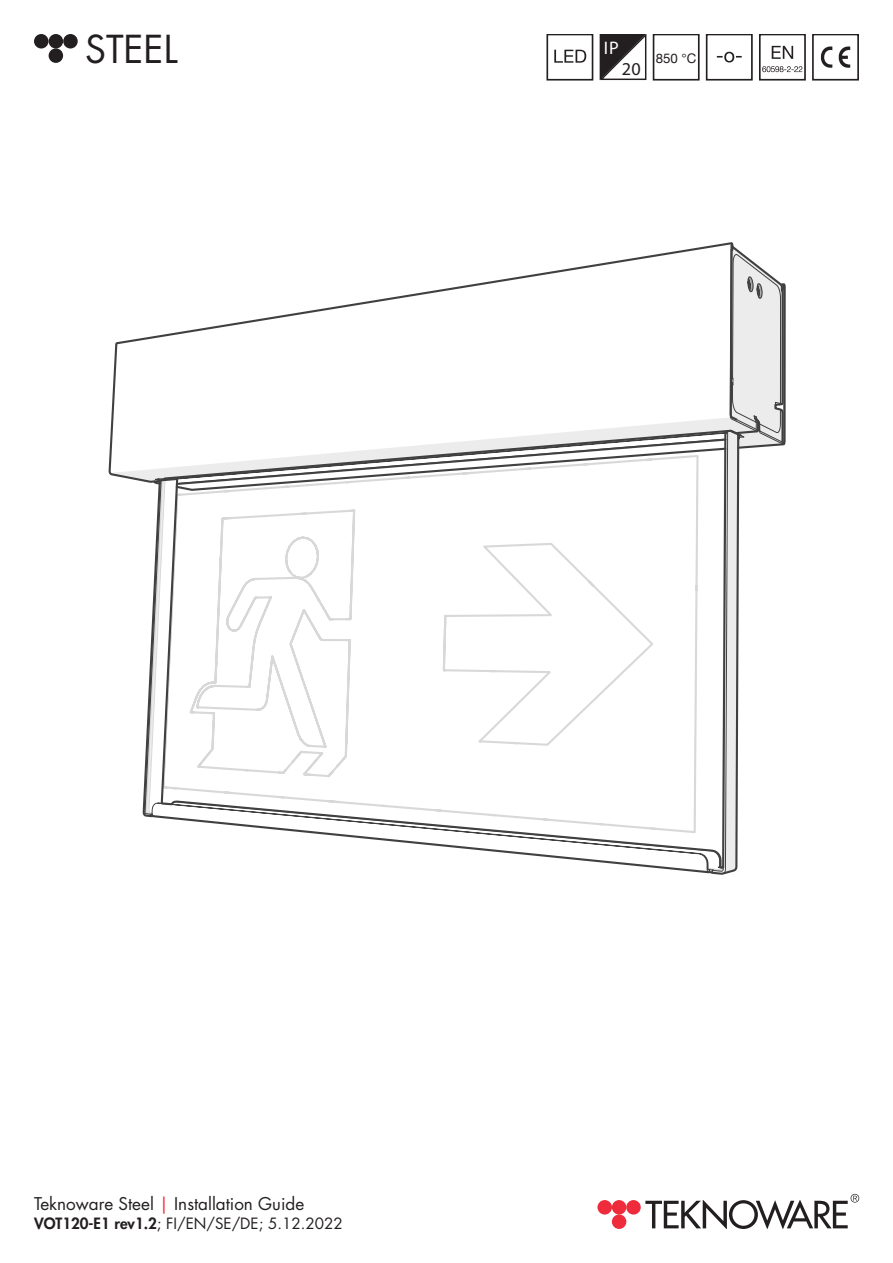
<style>
.page{position:relative;width:893px;height:1263px;background:#fff}
.page>*{position:absolute;margin:0;border:0;box-sizing:border-box;transform-origin:0 0}
.t1{font:37.5px "Futura Std";color:#231f20}
.t2{font:18.15px "Helvetica Neue";color:#fff}
.t3{font:18.15px "Helvetica Neue";color:#231f20}
.Otsikko_3{font:17.1px "Futura Std";color:#231f20}
.Otsikko_3-2{font:15.15px "Futura Std";color:#231f20}
.t4{font:13.2px "Helvetica Neue";color:#231f20}
.s1{color:#ee2c3b}
.s2{font-weight:800}
</style>
<div class="page">
<div style="left:546px;top:34px;width:47px;height:46px;border:2px solid #231f20"></div>
<svg style="left:554px;top:50px;width:32px;height:13px"></svg>
<svg style="left:600px;top:34px;width:46px;height:46px"></svg>
<div style="left:706px;top:34px;width:47px;height:46px;border:2px solid #231f20"></div>
<svg style="left:717px;top:52px;width:25px;height:10px"></svg>
<div style="left:812px;top:34px;width:47px;height:46px;border:2px solid #231f20"></div>
<svg style="left:820px;top:46px;width:30px;height:22px"></svg>
<div style="left:759px;top:34px;width:47px;height:46px;border:2px solid #231f20"></div>
<svg style="left:762px;top:66px;width:40px;height:6px"></svg>
<svg style="left:772px;top:46px;width:21px;height:13px"></svg>
<div style="left:653px;top:34px;width:47px;height:46px;border:2px solid #231f20"></div>
<div style="left:597px;top:1200px;width:15px;height:14px;background:#ee2c3b;border-radius:50%"></div>
<div style="left:612px;top:1200px;width:14px;height:14px;background:#ee2c3b;border-radius:50%"></div>
<div style="left:626px;top:1200px;width:15px;height:14px;background:#ee2c3b;border-radius:50%"></div>
<div style="left:612px;top:1214px;width:14px;height:15px;background:#ee2c3b;border-radius:50%"></div>
<svg style="left:645px;top:1194px;width:214px;height:35px"></svg>
<div style="left:34px;top:34px;width:15px;height:15px;background:#231f20;border-radius:50%"></div>
<div style="left:49px;top:34px;width:14px;height:15px;background:#231f20;border-radius:50%"></div>
<div style="left:63px;top:34px;width:15px;height:15px;background:#231f20;border-radius:50%"></div>
<div style="left:49px;top:48px;width:14px;height:15px;background:#231f20;border-radius:50%"></div>
<svg style="left:142px;top:539px;width:14px;height:279px"></svg>
<svg style="left:108px;top:242px;width:626px;height:242px"></svg>
<svg style="left:156px;top:244px;width:629px;height:631px"></svg>
<p class="t1" style="left:85px;top:25px;width:94px">STEEL</p>
<p class="t2" style="left:604px;top:36px;width:16px">IP</p>
<p class="t3" style="left:622px;top:58px;width:20px">20</p>
<p class="t4" style="left:656px;top:51px;width:42px">850 °C</p>
<p class="Otsikko_3" style="left:34px;top:1193px;width:272px">Teknoware Steel <span class="s1">|</span> Installation Guide</p>
<p class="Otsikko_3-2" style="left:34px;top:1213px;width:310px"><span class="s2">VOT120-E1 rev1.2</span>; FI/EN/SE/DE; 5.12.2022</p>
</div>
